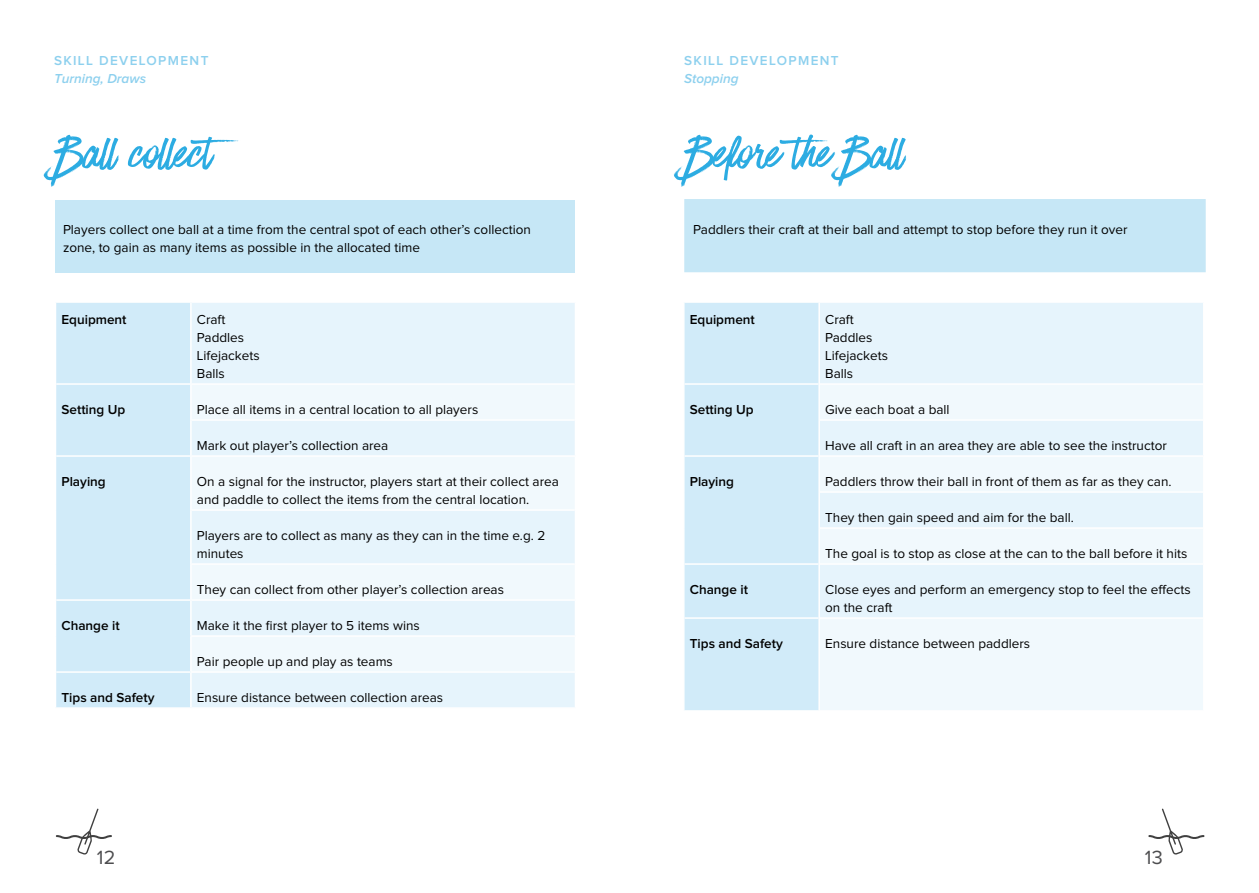
<style>
.page{position:relative;width:1259px;height:893px;background:#fff}
.page>*{position:absolute;margin:0;border:0;box-sizing:border-box;transform-origin:0 0}
.t1{font:54px "Have Heart One";color:#2cace2}
.t2{font:19.8px "Proxima Nova";color:#4d4d4f}
.t3{font:13.5px/18px "Proxima Nova";color:#000}
.t4{font:600 13.5px "Proxima Nova";color:#000}
.t5{font:600 13.5px "Proxima Nova";letter-spacing:.1em;color:#8dd0ee}
.t6{font:italic 600 13.5px "Proxima Nova";color:#8dd0ee}
</style>
<div class="page">
<svg style="left:1148px;top:808px;width:56px;height:47px"></svg>
<svg style="left:56px;top:808px;width:56px;height:47px"></svg>
<div style="left:55px;top:200px;width:520px;height:72px;background:#c6e7f6"></div>
<div style="left:56px;top:303px;width:134px;height:404px;background:#d1ebf9"></div>
<div style="left:192px;top:303px;width:383px;height:404px;background:#e6f4fc"></div>
<svg style="left:192px;top:385px;width:383px;height:286px;fill:#f1f9fd"></svg>
<hr style="left:56px;top:383px;width:134px;height:2px;background:#fff">
<hr style="left:192px;top:419px;width:383px;height:2px;background:#fff">
<hr style="left:192px;top:509px;width:383px;height:2px;background:#fff">
<hr style="left:192px;top:563px;width:383px;height:2px;background:#fff">
<hr style="left:56px;top:455px;width:134px;height:2px;background:#fff">
<hr style="left:56px;top:599px;width:134px;height:2px;background:#fff">
<hr style="left:56px;top:671px;width:134px;height:2px;background:#fff">
<hr style="left:192px;top:599px;width:384px;height:2px;background:#fff">
<hr style="left:192px;top:383px;width:383px;height:2px;background:#fff">
<hr style="left:192px;top:455px;width:384px;height:2px;background:#fff">
<hr style="left:190px;top:635px;width:386px;height:2px;background:#fff">
<hr style="left:190px;top:671px;width:386px;height:2px;background:#fff">
<div style="left:684px;top:199px;width:521px;height:73px;background:#c6e7f6"></div>
<div style="left:684px;top:303px;width:134px;height:407px;background:#d1ebf9"></div>
<div style="left:820px;top:303px;width:383px;height:80px;background:#e6f4fc"></div>
<svg style="left:820px;top:385px;width:383px;height:325px;fill:#f1f9fd"></svg>
<hr style="left:684px;top:383px;width:134px;height:2px;background:#fff">
<hr style="left:820px;top:419px;width:383px;height:2px;background:#fff">
<hr style="left:820px;top:491px;width:383px;height:2px;background:#fff">
<hr style="left:820px;top:527px;width:383px;height:2px;background:#fff">
<hr style="left:684px;top:455px;width:134px;height:2px;background:#fff">
<hr style="left:684px;top:563px;width:134px;height:2px;background:#fff">
<hr style="left:684px;top:617px;width:134px;height:2px;background:#fff">
<hr style="left:820px;top:563px;width:384px;height:2px;background:#fff">
<hr style="left:820px;top:455px;width:384px;height:2px;background:#fff">
<hr style="left:820px;top:617px;width:383px;height:2px;background:#fff">
<p class="t5" style="left:54px;top:54px;width:156px">SKILL DEVELOPMENT</p>
<p class="t6" style="left:54px;top:72px;width:94px">Turning, Draws</p>
<h1 class="t1" style="left:54px;top:124px;width:199px">Ball collect</h1>
<p class="t3" style="left:63px;top:221px;width:469px">Players collect one ball at a time from the central spot of each other’s collection zone, to gain as many items as possible in the allocated time</p>
<p class="t4" style="left:61px;top:313px;width:67px">Equipment</p>
<p class="t3" style="left:197px;top:311px;width:64px">Craft<br>Paddles<br>Lifejackets<br>Balls</p>
<p class="t4" style="left:61px;top:403px;width:65px">Setting Up</p>
<p class="t3" style="left:197px;top:401px;width:283px">Place all items in a central location to all players</p>
<p class="t3" style="left:197px;top:437px;width:193px">Mark out player’s collection area</p>
<p class="t4" style="left:61px;top:475px;width:46px">Playing</p>
<p class="t3" style="left:197px;top:473px;width:363px">On a signal for the instructor, players start at their collect area and paddle to collect the items from the central location.</p>
<p class="t3" style="left:197px;top:527px;width:350px">Players are to collect as many as they can in the time e.g. 2 minutes</p>
<p class="t3" style="left:197px;top:581px;width:309px">They can collect from other player’s collection areas</p>
<p class="t4" style="left:61px;top:619px;width:60px">Change it</p>
<p class="t3" style="left:197px;top:617px;width:224px">Make it the first player to 5 items wins</p>
<p class="t3" style="left:197px;top:653px;width:197px">Pair people up and play as teams</p>
<p class="t4" style="left:61px;top:691px;width:95px">Tips and Safety</p>
<p class="t3" style="left:197px;top:689px;width:248px">Ensure distance between collection areas</p>
<p class="t5" style="left:684px;top:54px;width:156px">SKILL DEVELOPMENT</p>
<p class="t6" style="left:684px;top:72px;width:56px">Stopping</p>
<h1 class="t1" style="left:684px;top:124px;width:220px">Before the Ball</h1>
<p class="t3" style="left:693px;top:221px;width:436px">Paddlers their craft at their ball and attempt to stop before they run it over</p>
<p class="t4" style="left:690px;top:313px;width:67px">Equipment</p>
<p class="t3" style="left:825px;top:311px;width:64px">Craft<br>Paddles<br>Lifejackets<br>Balls</p>
<p class="t4" style="left:690px;top:403px;width:65px">Setting Up</p>
<p class="t3" style="left:825px;top:401px;width:126px">Give each boat a ball</p>
<p class="t3" style="left:825px;top:437px;width:343px">Have all craft in an area they are able to see the instructor</p>
<p class="t4" style="left:690px;top:475px;width:46px">Playing</p>
<p class="t3" style="left:825px;top:473px;width:348px">Paddlers throw their ball in front of them as far as they can.</p>
<p class="t3" style="left:825px;top:509px;width:250px">They then gain speed and aim for the ball.</p>
<p class="t3" style="left:825px;top:545px;width:364px">The goal is to stop as close at the can to the ball before it hits</p>
<p class="t4" style="left:690px;top:583px;width:60px">Change it</p>
<p class="t3" style="left:825px;top:581px;width:367px">Close eyes and perform an emergency stop to feel the effects on the craft</p>
<p class="t4" style="left:690px;top:637px;width:95px">Tips and Safety</p>
<p class="t3" style="left:825px;top:635px;width:206px">Ensure distance between paddlers</p>
<h2 class="t2" style="left:97px;top:848px;width:20px">12</h2>
<h2 class="t2" style="left:1145px;top:848px;width:19px">13</h2>
</div>
